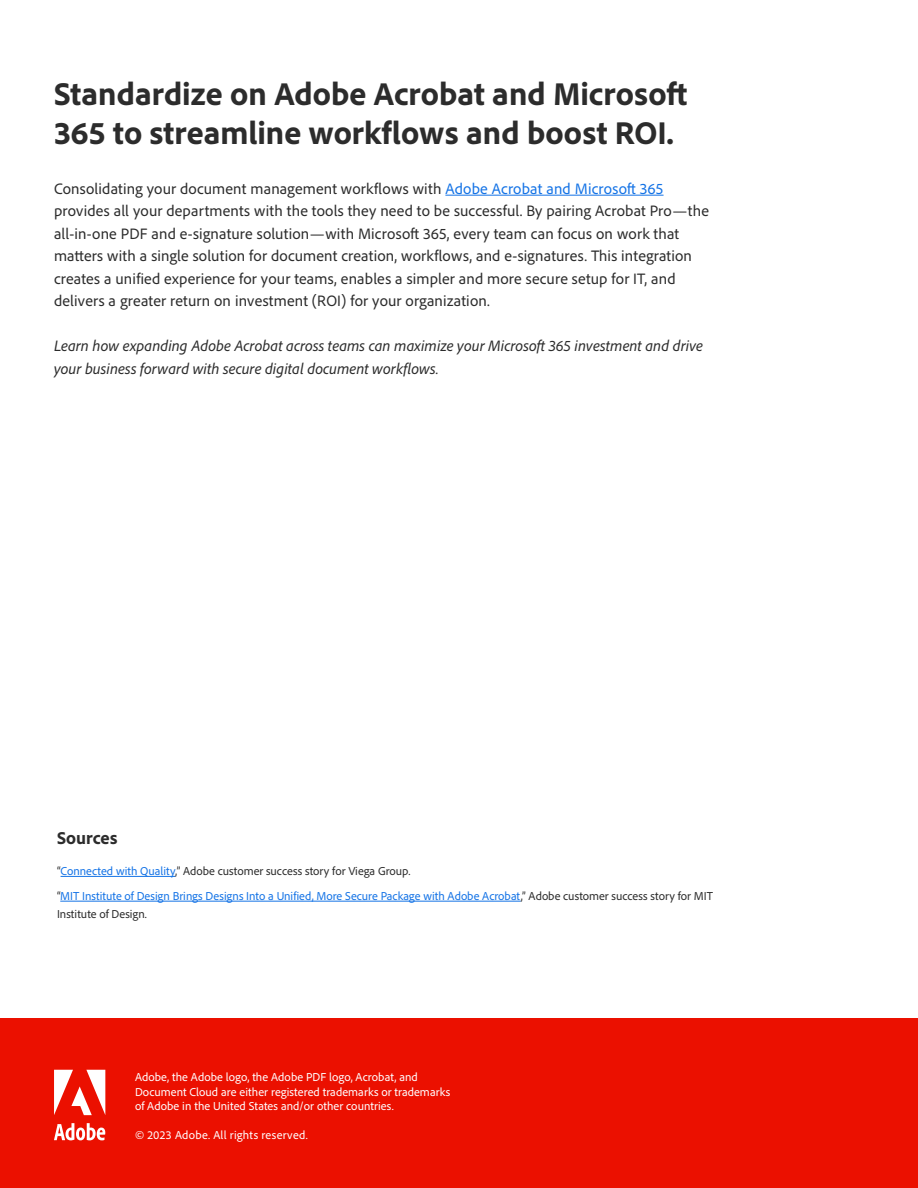
<style>
.page{position:relative;width:918px;height:1188px;background:#fff}
.page>*{position:absolute;margin:0;border:0;box-sizing:border-box;transform-origin:0 0}
.t1{font:800 33px/39px "Adobe Clean";color:#2c2c2c}
.t2{font:800 18px "Adobe Clean";color:#2c2c2c}
.t3{font:15.75px/22.5px "Adobe Clean";letter-spacing:.01em;color:#2c2c2c}
.t4{font:italic 15.75px/22.5px "Adobe Clean";letter-spacing:.005em;color:#2c2c2c}
.t5{font:12px/24.8px "Adobe Clean";color:#1473e6}
.t6{font:12px/14.4px "Adobe Clean";letter-spacing:.005em;color:#fff}
.t7{font:12px "Adobe Clean";letter-spacing:.025em;color:#fff}
.t8{font:12px "Adobe Clean";letter-spacing:.005em;color:#2c2c2c}
.s1{color:#1473e6}
.s2{color:#2c2c2c}
</style>
<div class="page">
<hr style="left:445px;top:195px;width:219px;height:1px;background:#1473e6">
<hr style="left:61px;top:876px;width:114px;height:1px;background:#1473e6">
<hr style="left:60px;top:901px;width:461px;height:1px;background:#1473e6">
<div style="left:0;top:1018px;width:918px;height:170px;background:#eb1000"></div>
<svg style="left:54px;top:1070px;width:51px;height:45px"></svg>
<svg style="left:54px;top:1123px;width:51px;height:17px"></svg>
<h1 class="t1" style="left:54px;top:73px;width:635px">Standardize on Adobe Acrobat and Microsoft<br>365 to streamline workflows and boost ROI.</h1>
<p class="t3" style="left:54px;top:177px;width:656px">Consolidating your document management workflows with <span class="s1">Adobe Acrobat and Microsoft 365 </span>provides all your departments with the tools they need to be successful. By pairing Acrobat Pro—the all-in-one PDF and e-signature solution—with Microsoft 365, every team can focus on work that matters with a single solution for document creation, workflows, and e-signatures. This integration creates a unified experience for your teams, enables a simpler and more secure setup for IT, and delivers a greater return on investment (ROI) for your organization.</p>
<p class="t4" style="left:54px;top:334px;width:651px">Learn how expanding Adobe Acrobat across teams can maximize your Microsoft 365 investment and drive your business forward with secure digital document workflows.</p>
<p class="t2" style="left:57px;top:826px;width:62px">Sources</p>
<p class="t5" style="left:57px;top:858px;width:657px"><span class="s2">“</span>Connected with Quality<span class="s2">,” Adobe customer success story for Viega Group.<br>“</span>MIT Institute of Design Brings Designs Into a Unified, More Secure Package with Adobe Acrobat<span class="s2">,” Adobe customer success story for MIT</span></p>
<p class="t8" style="left:57px;top:906px;width:91px">Institute of Design.</p>
<p class="t6" style="left:135px;top:1070px;width:317px">Adobe, the Adobe logo, the Adobe PDF logo, Acrobat, and<br>Document Cloud are either registered trademarks or trademarks of Adobe in the United States and/or other countries.</p>
<p class="t7" style="left:135px;top:1127px;width:174px">© 2023 Adobe. All rights reserved.</p>
</div>
